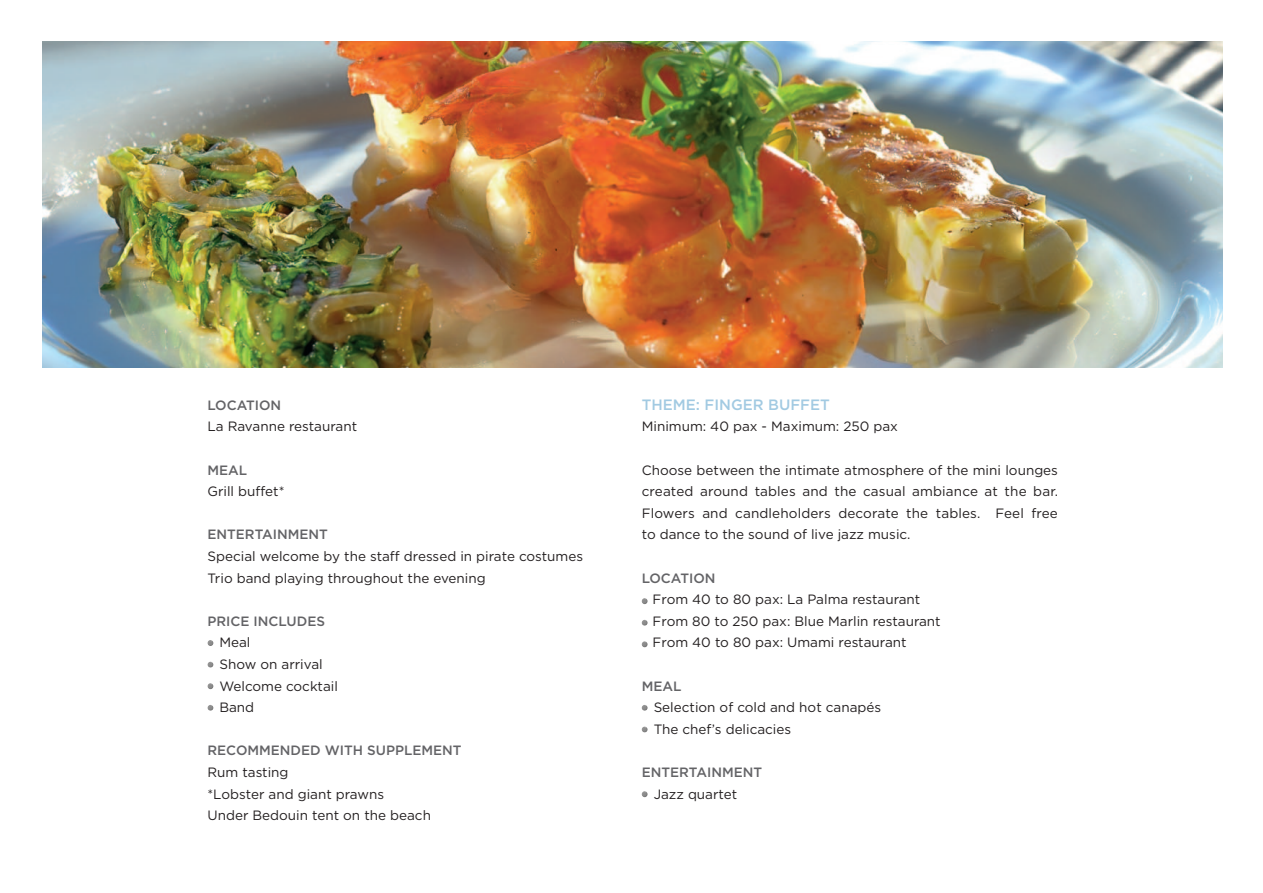
<style>
.page{position:relative;width:1263px;height:893px;background:#fff}
.page>*{position:absolute;margin:0;border:0;box-sizing:border-box;transform-origin:0 0}
.t1{font:500 15px "Gotham";color:#a2cae2}
.t2{font:13.5px/21.6px "Gotham";color:#231f20;text-align:justify}
.t3{font:500 13.5px "Gotham";color:#636366}
</style>
<div class="page">
<svg style="left:208px;top:640px;width:5px;height:6px"></svg>
<svg style="left:208px;top:662px;width:5px;height:6px"></svg>
<svg style="left:208px;top:683px;width:5px;height:6px"></svg>
<svg style="left:208px;top:705px;width:5px;height:6px"></svg>
<svg style="left:642px;top:598px;width:5px;height:6px"></svg>
<svg style="left:642px;top:705px;width:5px;height:6px"></svg>
<svg style="left:642px;top:726px;width:5px;height:6px"></svg>
<svg style="left:642px;top:620px;width:5px;height:6px"></svg>
<svg style="left:642px;top:641px;width:5px;height:6px"></svg>
<svg style="left:642px;top:791px;width:5px;height:6px"></svg>
<img style="left:43px;top:41px;width:1180px;height:326px">
<p class="t3" style="left:207px;top:400px;width:75px">LOCATION</p>
<p class="t2" style="left:207px;top:417px;width:151px">La Ravanne restaurant</p>
<p class="t3" style="left:207px;top:465px;width:41px">MEAL</p>
<p class="t2" style="left:207px;top:481px;width:79px">Grill buffet*</p>
<p class="t3" style="left:207px;top:529px;width:122px">ENTERTAINMENT</p>
<p class="t2" style="left:207px;top:546px;width:377px">Special welcome by the staff dressed in pirate costumes</p>
<p class="t2" style="left:207px;top:568px;width:280px">Trio band playing throughout the evening</p>
<p class="t3" style="left:207px;top:616px;width:119px">PRICE INCLUDES</p>
<p class="t2" style="left:219px;top:633px;width:33px">Meal</p>
<p class="t2" style="left:219px;top:654px;width:105px">Show on arrival</p>
<p class="t2" style="left:219px;top:676px;width:120px">Welcome cocktail</p>
<p class="t2" style="left:219px;top:697px;width:36px">Band</p>
<p class="t3" style="left:207px;top:745px;width:256px">RECOMMENDED WITH SUPPLEMENT</p>
<p class="t2" style="left:207px;top:762px;width:83px">Rum tasting</p>
<p class="t2" style="left:207px;top:784px;width:178px">*Lobster and giant prawns</p>
<p class="t2" style="left:207px;top:805px;width:225px">Under Bedouin tent on the beach</p>
<p class="t1" style="left:642px;top:399px;width:190px">THEME: FINGER BUFFET</p>
<p class="t2" style="left:642px;top:417px;width:258px">Minimum: 40 pax - Maximum: 250 pax</p>
<p class="t2" style="left:642px;top:460px;width:418px">Choose between the intimate atmosphere of the mini lounges created around tables and the casual ambiance at the bar.<br>Flowers and candleholders decorate the tables. Feel free to dance to the sound of live jazz music.</p>
<p class="t3" style="left:642px;top:573px;width:75px">LOCATION</p>
<p class="t2" style="left:653px;top:589px;width:269px">From 40 to 80 pax: La Palma restaurant</p>
<p class="t2" style="left:653px;top:611px;width:290px">From 80 to 250 pax: Blue Marlin restaurant</p>
<p class="t2" style="left:653px;top:633px;width:255px">From 40 to 80 pax: Umami restaurant</p>
<p class="t3" style="left:642px;top:681px;width:41px">MEAL</p>
<p class="t2" style="left:654px;top:697px;width:229px">Selection of cold and hot canapés</p>
<p class="t2" style="left:654px;top:719px;width:139px">The chef’s delicacies</p>
<p class="t3" style="left:642px;top:767px;width:122px">ENTERTAINMENT</p>
<p class="t2" style="left:654px;top:784px;width:85px">Jazz quartet</p>
</div>
